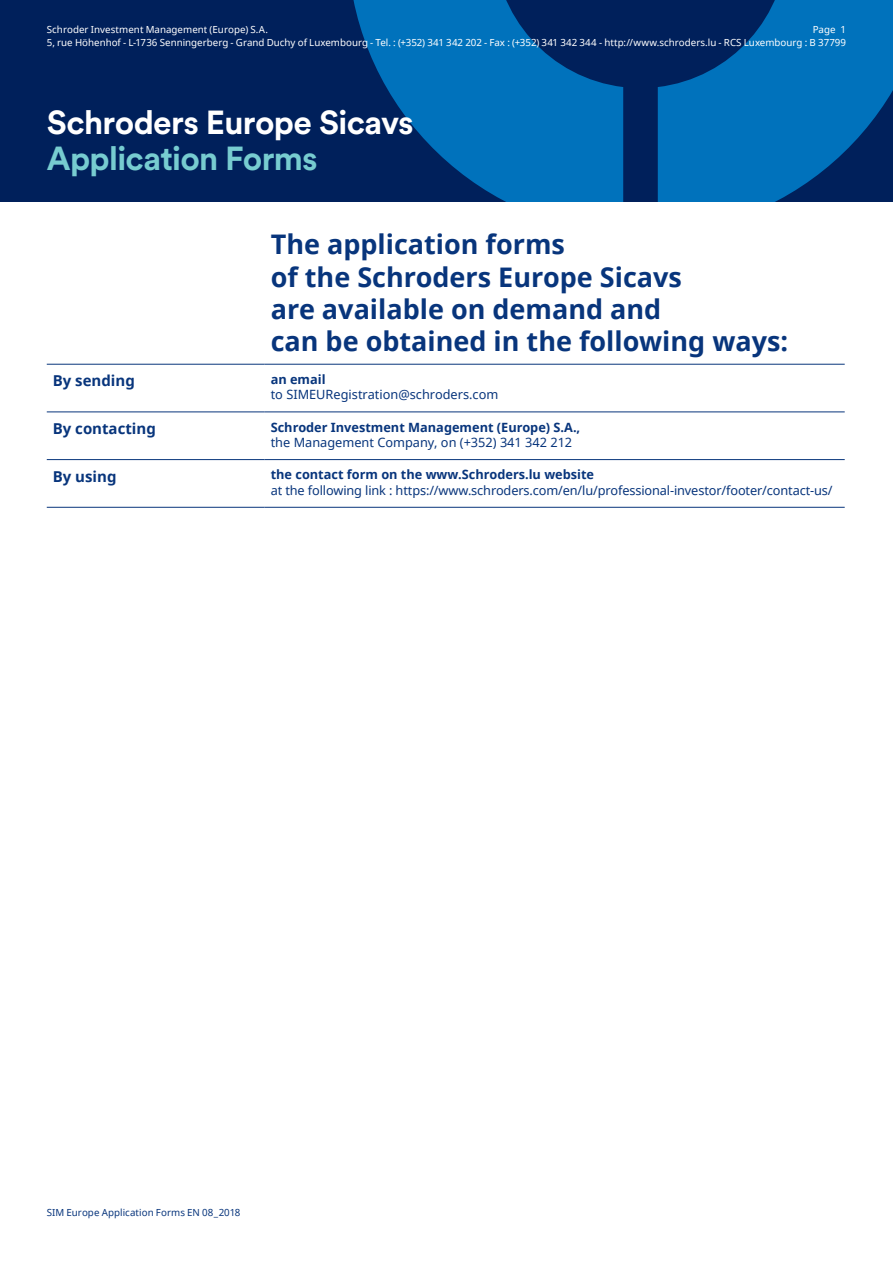
<style>
.page{position:relative;width:893px;height:1263px;background:#fff}
.page>*{position:absolute;margin:0;border:0;box-sizing:border-box;transform-origin:0 0}
._22_24_Heading_White{font:700 33px/36px "Schroders Circular";letter-spacing:-.02em;color:#fff}
.t1{font:700 27px/32.4px "Noto Sans";color:#08357c}
.t2{font:700 15px "Noto Sans";color:#08357c}
.t3{font:12.75px "Noto Sans";letter-spacing:-.01em;color:#08357c}
.t4{font:700 12.75px "Noto Sans";color:#08357c}
._11_13_Bold_White{font:9.75px "Noto Sans";color:#fff}
._11_13_Bold_White-2{font:9.75px "Noto Sans";letter-spacing:.005em;color:#08357c}
.s1{color:#77ccd0}
</style>
<div class="page">
<div style="left:0;top:0;width:893px;height:202px;background:#00205b"></div>
<svg style="left:353px;top:0;width:540px;height:202px;fill:#0072bc"></svg>
<hr style="left:47px;top:364px;width:218px;height:1px;background:#08357c">
<hr style="left:265px;top:364px;width:580px;height:1px;background:#08357c">
<hr style="left:47px;top:412px;width:218px;height:1px;background:#08357c">
<hr style="left:265px;top:412px;width:580px;height:1px;background:#08357c">
<hr style="left:47px;top:459px;width:218px;height:1px;background:#08357c">
<hr style="left:265px;top:459px;width:580px;height:1px;background:#08357c">
<hr style="left:47px;top:507px;width:218px;height:1px;background:#08357c">
<hr style="left:265px;top:507px;width:580px;height:1px;background:#08357c">
<p class="_11_13_Bold_White" style="left:47px;top:23px;width:223px">Schroder Investment Management (Europe) S.A.</p>
<p class="_11_13_Bold_White" style="left:813px;top:23px;width:35px">Page 1</p>
<p class="_11_13_Bold_White" style="left:47px;top:36px;width:801px">5, rue Höhenhof - L-1736 Senningerberg - Grand Duchy of Luxembourg - Tel. : (+352) 341 342 202 - Fax : (+352) 341 342 344 - http://www.schroders.lu - RCS Luxembourg : B 37799</p>
<p class="_22_24_Heading_White" style="left:47px;top:104px;width:369px">Schroders Europe Sicavs<br><span class="s1">Application Forms</span></p>
<p class="t1" style="left:271px;top:228px;width:519px">The application forms<br>of the Schroders Europe Sicavs<br>are available on demand and<br>can be obtained in the following ways:</p>
<p class="t2" style="left:53px;top:370px;width:84px">By sending</p>
<p class="t4" style="left:271px;top:370px;width:56px">an email</p>
<p class="t3" style="left:271px;top:386px;width:229px">to SIMEURegistration@schroders.com</p>
<p class="t2" style="left:53px;top:418px;width:105px">By contacting</p>
<p class="t4" style="left:271px;top:418px;width:311px">Schroder Investment Management (Europe) S.A.,</p>
<p class="t3" style="left:271px;top:433px;width:303px">the Management Company, on (+352) 341 342 212</p>
<p class="t2" style="left:53px;top:466px;width:65px">By using</p>
<p class="t4" style="left:271px;top:466px;width:325px">the contact form on the www.Schroders.lu website</p>
<p class="t3" style="left:271px;top:481px;width:563px">at the following link : https://www.schroders.com/en/lu/professional-investor/footer/contact-us/</p>
<p class="_11_13_Bold_White-2" style="left:47px;top:1206px;width:195px">SIM Europe Application Forms EN 08_2018</p>
</div>
